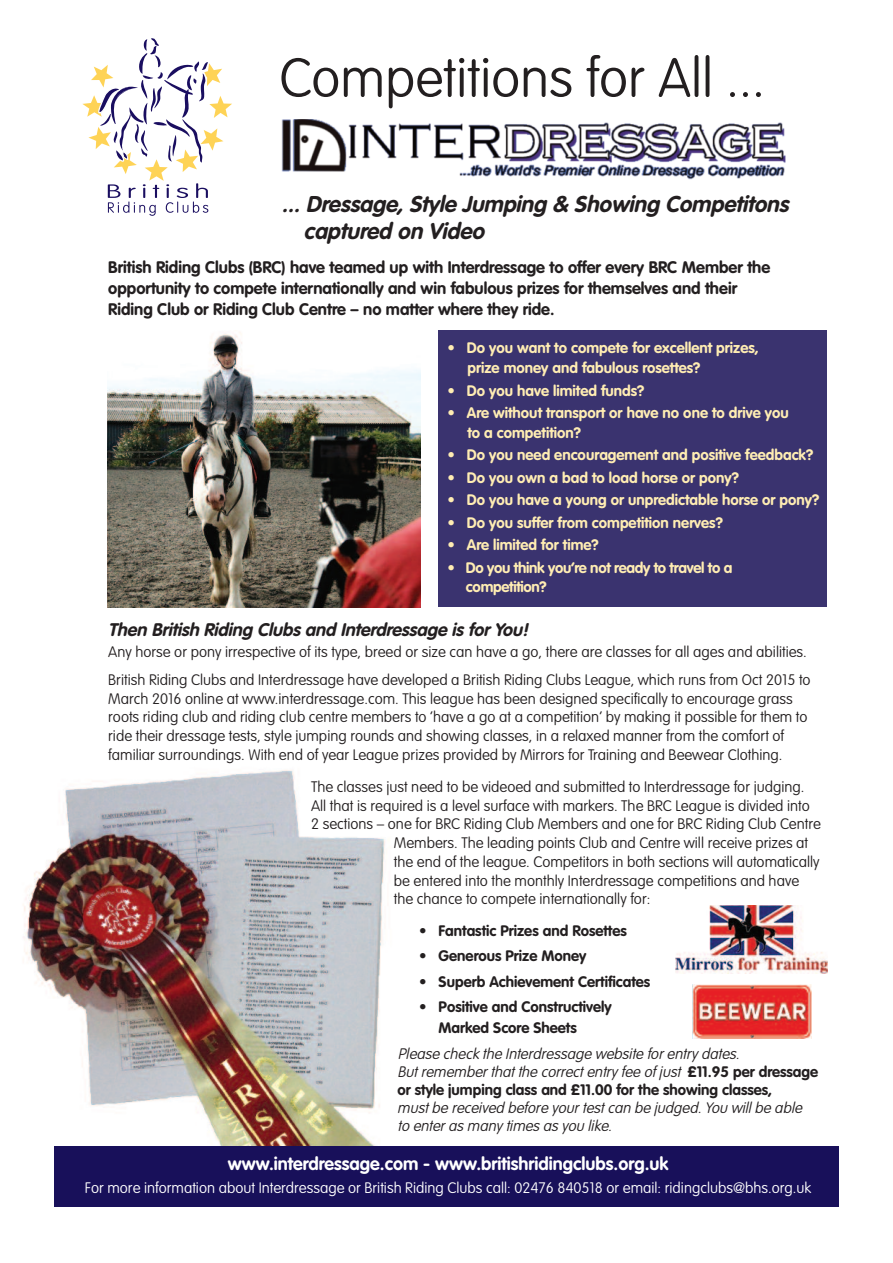
<style>
.page{position:relative;width:893px;height:1263px;background:#fff}
.page>*{position:absolute;margin:0;border:0;box-sizing:border-box;transform-origin:0 0}
.t1{font:100 54px "VAG Rounded Std";color:#231f20}
.t2{font:italic 700 22.5px/27px "VAG Rounded Std";color:#231f20}
.t3{font:700 18px "VAG Rounded Std";color:#fff}
.t4{font:italic 700 18px "VAG Rounded Std";color:#231f20}
.t5{font:700 16.5px/21px "VAG Rounded Std";color:#231f20}
.t6{font:100 15px/18.8px "VAG Rounded Std";color:#231f20}
.t7{font:700 15px/19.5px "VAG Rounded Std";color:#ffedb3}
.t8{font:italic 100 15px/18px "VAG Rounded Std";color:#231f20}
.t9{font:700 15px/21px "VAG Rounded Std";color:#231f20}
.t10{font:100 15px "VAG Rounded Std";color:#fff}
.t11{font:700 15px/19.5px "VAG Rounded Std";letter-spacing:-.02em;color:#ffedb3}
.s1{font-weight:700;font-style:normal}
</style>
<div class="page">
<img style="left:23px;top:770px;width:362px;height:376px">
<div style="left:439px;top:330px;width:388px;height:277px;background:#3a336f"></div>
<svg style="left:82px;top:38px;width:150px;height:178px"></svg>
<div style="left:54px;top:1146px;width:785px;height:61px;background:#18105a"></div>
<img style="left:281px;top:119px;width:505px;height:61px">
<img style="left:107px;top:332px;width:313px;height:276px">
<img style="left:692px;top:984px;width:119px;height:55px">
<img style="left:676px;top:905px;width:151px;height:68px">
<h1 class="t1" style="left:279px;top:55px;width:487px">Competitions for All ...</h1>
<h2 class="t2" style="left:304px;top:192px;width:491px;text-indent:-22px">... Dressage, Style Jumping &amp; Showing Competitons captured on Video</h2>
<p class="t5" style="left:108px;top:258px;width:663px">British Riding Clubs (BRC) have teamed up with Interdressage to offer every BRC Member the opportunity to compete internationally and win fabulous prizes for themselves and their<br>Riding Club or Riding Club Centre – no matter where they ride.</p>
<p class="t7" style="left:467px;top:340px;width:293px;text-indent:-20px">• Do you want to compete for excellent prizes, prize money and fabulous rosettes?</p>
<p class="t7" style="left:447px;top:382px;width:199px">• Do you have limited funds?</p>
<p class="t7" style="left:467px;top:404px;width:323px;text-indent:-20px">• Are without transport or have no one to drive you to a competition?</p>
<p class="t7" style="left:447px;top:446px;width:367px">• Do you need encouragement and positive feedback?</p>
<p class="t7" style="left:447px;top:469px;width:293px">• Do you own a bad to load horse or pony?</p>
<p class="t7" style="left:447px;top:491px;width:373px">• Do you have a young or unpredictable horse or pony?</p>
<p class="t7" style="left:447px;top:514px;width:277px">• Do you suffer from competition nerves?</p>
<p class="t7" style="left:447px;top:536px;width:153px">• Are limited for time?</p>
<p class="t11" style="left:466px;top:559px;width:268px;text-indent:-19px">• Do you think you’re not ready to travel to a competition?</p>
<p class="t4" style="left:108px;top:622px;width:425px">Then British Riding Clubs and Interdressage is for You!</p>
<p class="t6" style="left:108px;top:639px;width:704px;line-height:27.8px">Any horse or pony irrespective of its type, breed or size can have a go, there are classes for all ages and abilities.<br>British Riding Clubs and Interdressage have developed a British Riding Clubs League, which runs from Oct 2015 to</p>
<p class="t6" style="left:108px;top:690px;width:701px">March 2016 online at www.interdressage.com. This league has been designed specifically to encourage grass roots riding club and riding club centre members to ‘have a go at a competition’ by making it possible for them to ride their dressage tests, style jumping rounds and showing classes, in a relaxed manner from the comfort of familiar surroundings. With end of year League prizes provided by Mirrors for Training and Beewear Clothing.</p>
<p class="t6" style="left:311px;top:778px;width:495px">The classes just need to be videoed and submitted to Interdressage for judging.</p>
<p class="t6" style="left:311px;top:797px;width:500px">All that is required is a level surface with markers. The BRC League is divided into</p>
<p class="t6" style="left:311px;top:816px;width:511px">2 sections – one for BRC Riding Club Members and one for BRC Riding Club Centre</p>
<p class="t6" style="left:394px;top:834px;width:416px">Members. The leading points Club and Centre will receive prizes at</p>
<p class="t6" style="left:394px;top:853px;width:427px">the end of the league. Competitors in both sections will automatically</p>
<p class="t6" style="left:394px;top:872px;width:407px">be entered into the monthly Interdressage competitions and have</p>
<p class="t6" style="left:394px;top:891px;width:258px">the chance to compete internationally for:</p>
<p class="t9" style="left:419px;top:921px;width:209px">• Fantastic Prizes and Rosettes</p>
<p class="t9" style="left:419px;top:947px;width:169px">• Generous Prize Money</p>
<p class="t9" style="left:419px;top:972px;width:233px">• Superb Achievement Certificates</p>
<p class="t9" style="left:438px;top:998px;width:175px;text-indent:-19px">• Positive and Constructively<br>Marked Score Sheets</p>
<p class="t8" style="left:397px;top:1046px;width:422px">Please check the Interdressage website for entry dates.<br>But remember that the correct entry fee of just <span class="s1">£ 1 1 . 9 5 p e r d re s s a g e or style jumping class and £11.00 for the showing classes,</span></p>
<p class="t8" style="left:397px;top:1100px;width:409px">must be received before your test can be judged. You will be able to enter as many times as you like.</p>
<p class="t3" style="left:228px;top:1156px;width:442px">www.interdressage.com - www.britishridingclubs.org.uk</p>
<p class="t10" style="left:85px;top:1181px;width:728px">For more information about Interdressage or British Riding Clubs call: 02476 840518 or email: ridingclubs@bhs.org.uk</p>
</div>
